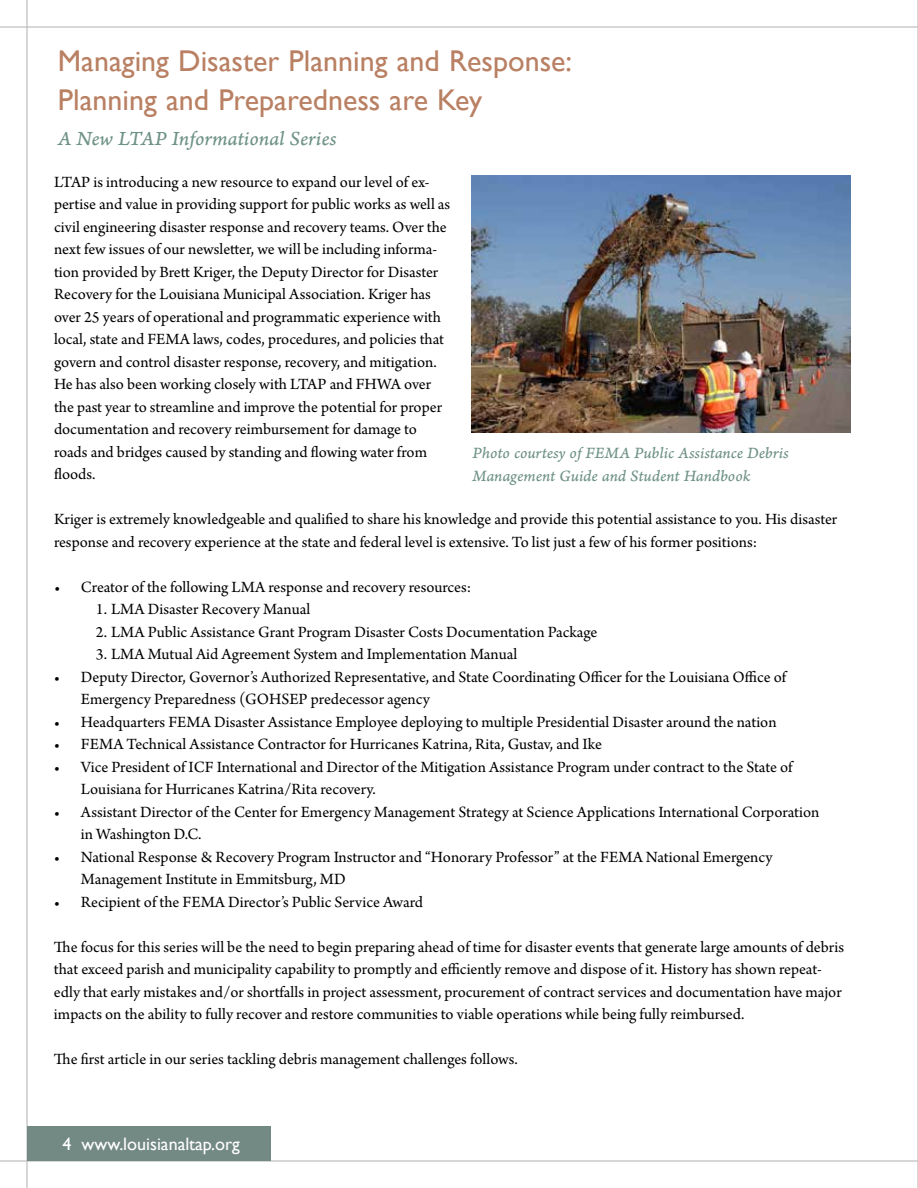
<style>
.page{position:relative;width:918px;height:1188px;background:#fff}
.page>*{position:absolute;margin:0;border:0;box-sizing:border-box;transform-origin:0 0}
.t1{font:30px/39px "Gill Sans";color:#b98063}
.t2{font:21px "Arno Pro Italic Caption";letter-spacing:-.005em;color:#6f9287}
.t3{font:18px "Gill Sans";color:#fff}
.t4{font:16.5px/22.5px "Arno Pro";color:#000}
.t5{font:16.5px/22.5px "Arno Pro Italic Caption";letter-spacing:-.005em;color:#6f9287}
</style>
<div class="page">
<hr style="left:26px;top:0;width:2px;height:1188px;background:#bbb9b9">
<hr style="left:0;top:26px;width:918px;height:2px;background:#bbb9b9">
<hr style="left:917px;top:0;width:1px;height:1188px;background:#bbb9b9">
<hr style="left:0;top:1160px;width:918px;height:2px;background:#bbb9b9">
<div style="left:27px;top:1126px;width:244px;height:34px;background:#738983"></div>
<img style="left:472px;top:176px;width:378px;height:256px">
<h1 class="t1" style="left:58px;top:42px;width:516px">Managing Disaster Planning and Response:<br>Planning and Preparedness are Key</h1>
<p class="t2" style="left:58px;top:126px;width:280px">A New LTAP Informational Series</p>
<p class="t4" style="left:54px;top:171px;width:398px">LTAP is introducing a new resource to expand our level of ex&shy;pertise and value in providing support for public works as well as civil engineering disaster response and recovery teams. Over the next few issues of our newsletter, we will be including informa&shy;tion provided by Brett Kriger, the Deputy Director for Disaster Recovery for the Louisiana Municipal Association. Kriger has over 25 years of operational and programmatic experience with local, state and FEMA laws, codes, procedures, and policies that govern and control disaster response, recovery, and mitigation.<br>He has also been working closely with LTAP and FHWA over the past year to streamline and improve the potential for proper documentation and recovery reimbursement for damage to roads and bridges caused by standing and flowing water from floods.</p>
<p class="t4" style="left:54px;top:509px;width:785px">Kriger is extremely knowledgeable and qualified to share his knowledge and provide this potential assistance to you. His disaster response and recovery experience at the state and federal level is extensive. To list just a few of his former positions:</p>
<p class="t4" style="left:54px;top:576px;width:419px">• Creator of the following LMA response and recovery resources:</p>
<p class="t4" style="left:96px;top:599px;width:216px">1. LMA Disaster Recovery Manual</p>
<p class="t4" style="left:96px;top:621px;width:503px">2. LMA Public Assistance Grant Program Disaster Costs Documentation Package</p>
<p class="t4" style="left:96px;top:644px;width:423px">3. LMA Mutual Aid Agreement System and Implementation Manual</p>
<p class="t4" style="left:81px;top:666px;width:707px;text-indent:-27px">• Deputy Director, Governor’s Authorized Representative, and State Coordinating Officer for the Louisiana Office of<br>Emergency Preparedness (GOHSEP predecessor agency</p>
<p class="t4" style="left:54px;top:711px;width:724px">• Headquarters FEMA Disaster Assistance Employee deploying to multiple Presidential Disaster around the nation</p>
<p class="t4" style="left:54px;top:734px;width:550px">• FEMA Technical Assistance Contractor for Hurricanes Katrina, Rita, Gustav, and Ike</p>
<p class="t4" style="left:81px;top:756px;width:713px;text-indent:-27px">• Vice President of ICF International and Director of the Mitigation Assistance Program under contract to the State of<br>Louisiana for Hurricanes Katrina/Rita recovery.</p>
<p class="t4" style="left:81px;top:802px;width:740px;text-indent:-27px">• Assistant Director of the Center for Emergency Management Strategy at Science Applications International Corporation in Washington D.C.</p>
<p class="t4" style="left:81px;top:847px;width:693px;text-indent:-27px">• National Response &amp; Recovery Program Instructor and “Honorary Professor” at the FEMA National Emergency<br>Management Institute in Emmitsburg, MD</p>
<p class="t4" style="left:54px;top:892px;width:371px">• Recipient of the FEMA Director’s Public Service Award</p>
<p class="t4" style="left:54px;top:937px;width:792px">The focus for this series will be the need to begin preparing ahead of time for disaster events that generate large amounts of debris that exceed parish and municipality capability to promptly and efficiently remove and dispose of it. History has shown repeat&shy;edly that early mistakes and/or shortfalls in project assessment, procurement of contract services and documentation have major impacts on the ability to fully recover and restore communities to viable operations while being fully reimbursed.</p>
<p class="t4" style="left:54px;top:1049px;width:465px">The first article in our series tackling debris management challenges follows.</p>
<p class="t5" style="left:472px;top:443px;width:318px">Photo courtesy of FEMA Public Assistance Debris<br>Management Guide and Student Handbook</p>
<p class="t3" style="left:63px;top:1133px;width:179px">4 www.louisianaltap.org</p>
</div>
